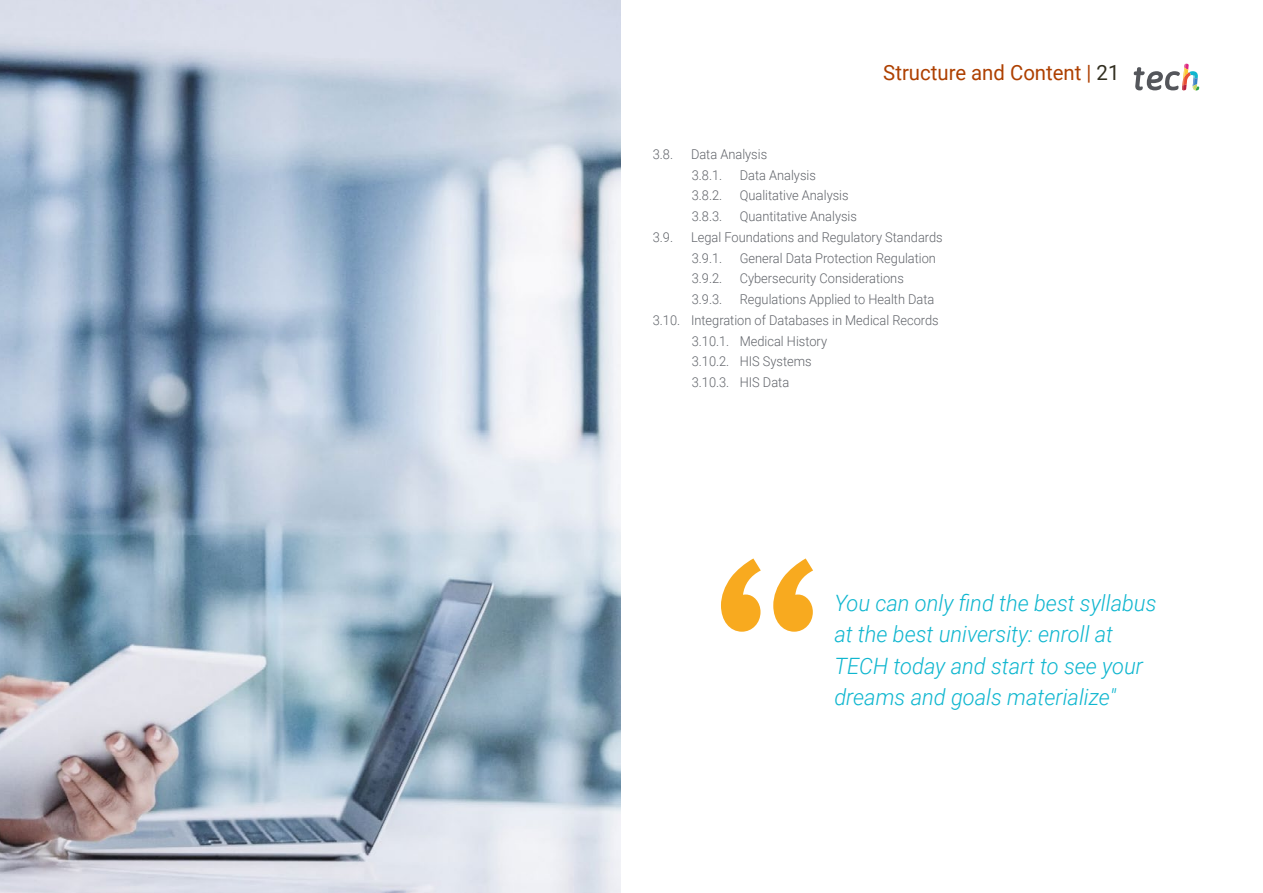
<style>
.page{position:relative;width:1263px;height:893px;background:#fff}
.page>*{position:absolute;margin:0;border:0;box-sizing:border-box;transform-origin:0 0}
.t1{font:italic 300 22.5px/31.5px "Roboto";color:#0fb6cf}
.t2{font:21px "Roboto";color:#ae4000}
.t3{font:300 13.5px/20.7px "Roboto";color:#61646a;scale:.95 1}
.s1{color:#312e20}
</style>
<div class="page">
<img style="left:0;top:0;width:621px;height:893px">
<svg style="left:721px;top:558px;width:92px;height:74px"></svg>
<svg style="left:1134px;top:64px;width:65px;height:27px"></svg>
<p class="t3" style="left:653px;top:143px;width:23px">3.8.</p>
<p class="t3" style="left:691px;top:143px;width:82px">Data Analysis<br>3.8.1.</p>
<p class="t3" style="left:740px;top:164px;width:82px">Data Analysis</p>
<p class="t3" style="left:692px;top:185px;width:34px">3.8.2.</p>
<p class="t3" style="left:740px;top:185px;width:116px">Qualitative Analysis</p>
<p class="t3" style="left:692px;top:206px;width:34px">3.8.3.</p>
<p class="t3" style="left:740px;top:206px;width:125px">Quantitative Analysis</p>
<h2 class="t2" style="left:883px;top:57px;width:238px">Structure and Content | <span class="s1">21</span></h2>
<p class="t3" style="left:653px;top:226px;width:23px">3.9.</p>
<p class="t3" style="left:691px;top:226px;width:266px">Legal Foundations and Regulatory Standards<br>3.9.1.</p>
<p class="t3" style="left:740px;top:247px;width:208px">General Data Protection Regulation</p>
<p class="t3" style="left:692px;top:268px;width:34px">3.9.2.</p>
<p class="t3" style="left:740px;top:268px;width:174px">Cybersecurity Considerations</p>
<p class="t3" style="left:692px;top:289px;width:34px">3.9.3.</p>
<p class="t3" style="left:740px;top:289px;width:206px">Regulations Applied to Health Data</p>
<p class="t3" style="left:653px;top:309px;width:303px">3.10. Integration of Databases in Medical Records</p>
<p class="t3" style="left:692px;top:330px;width:144px">3.10.1. Medical History</p>
<p class="t3" style="left:692px;top:351px;width:128px">3.10.2. HIS Systems</p>
<p class="t3" style="left:692px;top:372px;width:104px">3.10.3. HIS Data</p>
<h1 class="t1" style="left:834px;top:586px;width:324px">You can only find the best syllabus at the best university: enroll at<br>TECH today and start to see your dreams and goals materialize"</h1>
</div>
